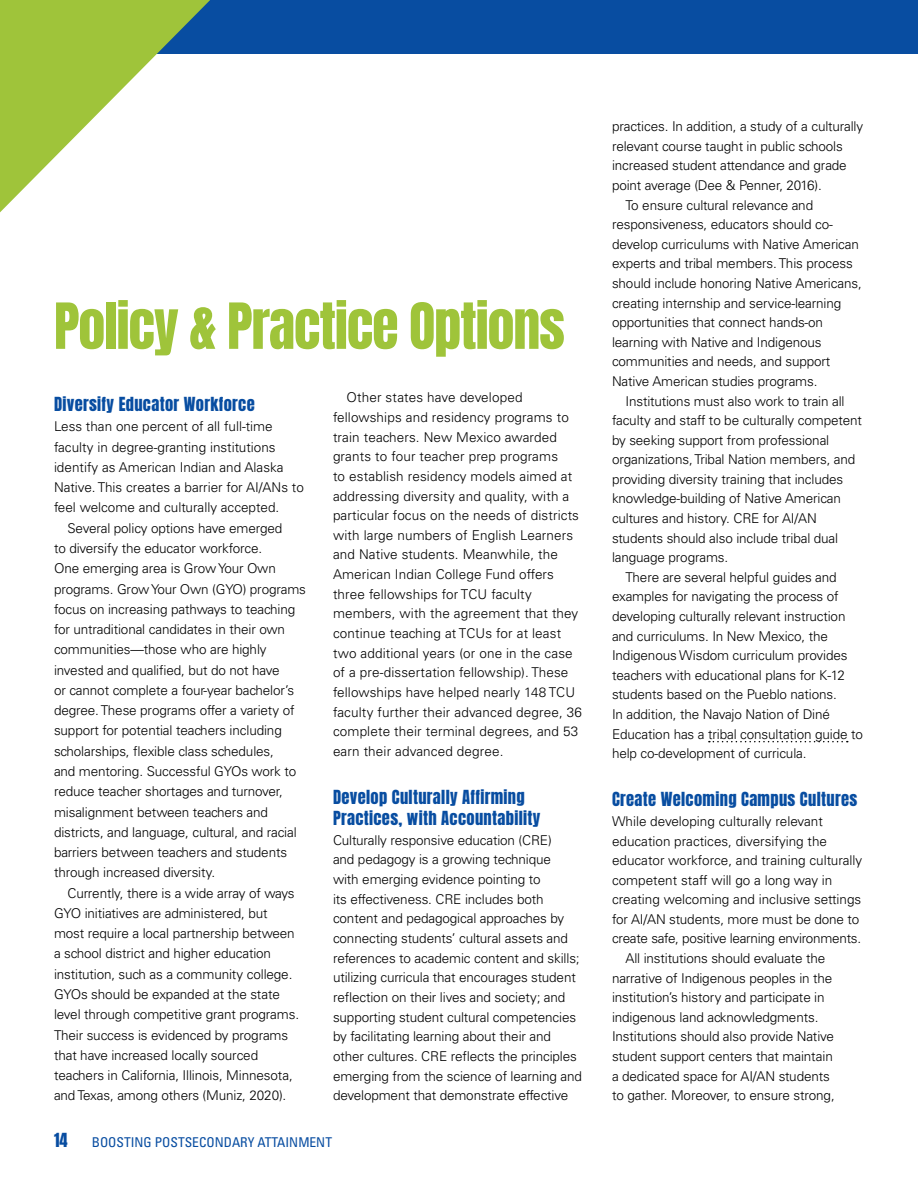
<style>
.page{position:relative;width:918px;height:1188px;background:#fff}
.page>*{position:absolute;margin:0;border:0;box-sizing:border-box;transform-origin:0 0}
.t1{font:54px "Anton";letter-spacing:-.02em;color:#9fc43a}
.t2{font:16.5px/21.1px "Anton";letter-spacing:.02em;color:#084da1}
.t3{font:300 13.5px/19.6px "Univers LT Std";letter-spacing:-.01em;color:#000}
.t4{font:300 13.5px/19.6px "Univers LT Std";letter-spacing:.01em;color:#000}
.t5{font:condensed 13.5px "Univers LT Std";color:#084da1}
</style>
<div class="page">
<div style="left:0;top:0;width:918px;height:54px;background:#084da1"></div>
<svg style="left:709px;top:741px;width:139px;height:1px"></svg>
<svg style="left:0;top:0;width:210px;height:212px;fill:#9fc43a"></svg>
<h1 class="t1" style="left:54px;top:299px;width:512px">Policy &amp; Practice Options</h1>
<p class="t2" style="left:54px;top:395px;width:202px">Diversify Educator Workforce</p>
<p class="t3" style="left:54px;top:417px;width:220px">Less than one percent of all full-time</p>
<p class="t3" style="left:54px;top:437px;width:223px">faculty in degree-granting institutions</p>
<p class="t3" style="left:54px;top:457px;width:231px">identify as American Indian and Alaska</p>
<p class="t3" style="left:54px;top:478px;width:251px">Native. This creates a barrier for AI/ANs to</p>
<p class="t3" style="left:54px;top:498px;width:227px">feel welcome and culturally accepted.</p>
<p class="t3" style="left:68px;top:518px;width:216px">Several policy options have emerged</p>
<p class="t3" style="left:54px;top:538px;width:210px">to diversify the educator workforce.</p>
<p class="t3" style="left:54px;top:559px;width:223px">One emerging area is Grow Your Own</p>
<p class="t3" style="left:54px;top:579px;width:254px">programs. Grow Your Own (GYO) programs</p>
<p class="t3" style="left:54px;top:599px;width:243px">focus on increasing pathways to teaching</p>
<p class="t3" style="left:54px;top:620px;width:233px">for untraditional candidates in their own</p>
<p class="t3" style="left:54px;top:640px;width:214px">communities—those who are highly</p>
<p class="t3" style="left:54px;top:660px;width:227px">invested and qualified, but do not have</p>
<p class="t3" style="left:54px;top:680px;width:242px">or cannot complete a four-year bachelor’s</p>
<p class="t3" style="left:54px;top:701px;width:242px">degree. These programs offer a variety of</p>
<p class="t3" style="left:54px;top:721px;width:229px">support for potential teachers including</p>
<p class="t3" style="left:54px;top:741px;width:221px">scholarships, flexible class schedules,</p>
<p class="t3" style="left:54px;top:761px;width:244px">and mentoring. Successful GYOs work to</p>
<p class="t3" style="left:54px;top:782px;width:231px">reduce teacher shortages and turnover,</p>
<p class="t3" style="left:54px;top:802px;width:216px">misalignment between teachers and</p>
<p class="t3" style="left:54px;top:822px;width:244px">districts, and language, cultural, and racial</p>
<p class="t3" style="left:54px;top:843px;width:235px">barriers between teachers and students</p>
<p class="t3" style="left:54px;top:863px;width:163px">through increased diversity.</p>
<p class="t3" style="left:68px;top:883px;width:229px">Currently, there is a wide array of ways</p>
<p class="t3" style="left:54px;top:903px;width:215px">GYO initiatives are administered, but</p>
<p class="t3" style="left:54px;top:924px;width:242px">most require a local partnership between</p>
<p class="t3" style="left:54px;top:944px;width:219px">a school district and higher education</p>
<p class="t3" style="left:54px;top:964px;width:240px">institution, such as a community college.</p>
<p class="t3" style="left:54px;top:984px;width:228px">GYOs should be expanded at the state</p>
<p class="t3" style="left:54px;top:1005px;width:247px">level through competitive grant programs.</p>
<p class="t3" style="left:54px;top:1025px;width:236px">Their success is evidenced by programs</p>
<p class="t3" style="left:54px;top:1045px;width:206px">that have increased locally sourced</p>
<p class="t3" style="left:54px;top:1066px;width:240px">teachers in California, Illinois, Minnesota,</p>
<p class="t3" style="left:54px;top:1086px;width:234px">and Texas, among others (Muniz, 2020).</p>
<p class="t4" style="left:333px;top:388px;width:250px;text-indent:14px">Other states have developed fellowships and residency programs to train teachers. New Mexico awarded grants to four teacher prep programs<br>to establish residency models aimed at addressing diversity and quality, with a particular focus on the needs of districts with large numbers of English Learners and Native students. Meanwhile, the American Indian College Fund offers three fellowships for TCU faculty members, with the agreement that they continue teaching at TCUs for at least two additional years (or one in the case of a pre-dissertation fellowship). These fellowships have helped nearly 148 TCU faculty further their advanced degree, 36 complete their terminal degrees, and 53 earn their advanced degree.</p>
<p class="t2" style="left:333px;top:788px;width:209px">Develop Culturally Affirming<br>Practices, with Accountability</p>
<p class="t3" style="left:333px;top:830px;width:250px">Culturally responsive education (CRE)<br>and pedagogy is a growing technique<br>with emerging evidence pointing to<br>its effectiveness. CRE includes both content and pedagogical approaches by connecting students’ cultural assets and references to academic content and skills; utilizing curricula that encourages student reflection on their lives and society; and supporting student cultural competencies by facilitating learning about their and other cultures. CRE reflects the principles emerging from the science of learning and development that demonstrate effective</p>
<p class="t2" style="left:54px;top:1130px;width:15px">14</p>
<p class="t5" style="left:92px;top:1133px;width:242px">BOOSTING POSTSECONDARY ATTAINMENT</p>
<p class="t3" style="left:612px;top:117px;width:253px">practices. In addition, a study of a culturally</p>
<p class="t3" style="left:612px;top:136px;width:232px">relevant course taught in public schools</p>
<p class="t3" style="left:612px;top:156px;width:236px">increased student attendance and grade</p>
<p class="t3" style="left:612px;top:175px;width:211px">point average (Dee &amp; Penner, 2016).</p>
<p class="t3" style="left:626px;top:195px;width:189px">To ensure cultural relevance and</p>
<p class="t3" style="left:612px;top:215px;width:222px">responsiveness, educators should co-</p>
<p class="t3" style="left:612px;top:234px;width:248px">develop curriculums with Native American</p>
<p class="t3" style="left:612px;top:254px;width:242px">experts and tribal members. This process</p>
<p class="t3" style="left:612px;top:273px;width:251px">should include honoring Native Americans,</p>
<p class="t3" style="left:612px;top:293px;width:231px">creating internship and service-learning</p>
<p class="t3" style="left:612px;top:313px;width:213px">opportunities that connect hands-on</p>
<p class="t3" style="left:612px;top:332px;width:211px">learning with Native and Indigenous</p>
<p class="t3" style="left:612px;top:352px;width:220px">communities and needs, and support</p>
<p class="t3" style="left:612px;top:371px;width:207px">Native American studies programs.</p>
<p class="t3" style="left:626px;top:391px;width:221px">Institutions must also work to train all</p>
<p class="t3" style="left:612px;top:411px;width:252px">faculty and staff to be culturally competent</p>
<p class="t3" style="left:612px;top:430px;width:219px">by seeking support from professional</p>
<p class="t3" style="left:612px;top:450px;width:245px">organizations, Tribal Nation members, and</p>
<p class="t3" style="left:612px;top:469px;width:233px">providing diversity training that includes</p>
<p class="t3" style="left:612px;top:489px;width:231px">knowledge-building of Native American</p>
<p class="t3" style="left:612px;top:508px;width:206px">cultures and history. CRE for AI/AN</p>
<p class="t3" style="left:612px;top:528px;width:228px">students should also include tribal dual</p>
<p class="t3" style="left:612px;top:548px;width:118px">language programs.</p>
<p class="t3" style="left:626px;top:567px;width:213px">There are several helpful guides and</p>
<p class="t3" style="left:612px;top:587px;width:228px">examples for navigating the process of</p>
<p class="t3" style="left:612px;top:606px;width:235px">developing culturally relevant instruction</p>
<p class="t3" style="left:612px;top:626px;width:218px">and curriculums. In New Mexico, the</p>
<p class="t3" style="left:612px;top:646px;width:237px">Indigenous Wisdom curriculum provides</p>
<p class="t3" style="left:612px;top:665px;width:235px">teachers with educational plans for K-12</p>
<p class="t3" style="left:612px;top:685px;width:226px">students based on the Pueblo nations.</p>
<p class="t3" style="left:612px;top:704px;width:220px">In addition, the Navajo Nation of Diné</p>
<p class="t3" style="left:612px;top:724px;width:253px">Education has a tribal consultation guide to</p>
<p class="t3" style="left:612px;top:744px;width:196px">help co-development of curricula.</p>
<p class="t2" style="left:612px;top:790px;width:247px">Create Welcoming Campus Cultures</p>
<p class="t3" style="left:612px;top:811px;width:212px">While developing culturally relevant</p>
<p class="t3" style="left:612px;top:831px;width:217px">education practices, diversifying the</p>
<p class="t3" style="left:612px;top:851px;width:252px">educator workforce, and training culturally</p>
<p class="t3" style="left:612px;top:870px;width:222px">competent staff will go a long way in</p>
<p class="t3" style="left:612px;top:890px;width:251px">creating welcoming and inclusive settings</p>
<p class="t3" style="left:612px;top:909px;width:249px">for AI/AN students, more must be done to</p>
<p class="t3" style="left:612px;top:929px;width:251px">create safe, positive learning environments.</p>
<p class="t3" style="left:626px;top:948px;width:201px">All institutions should evaluate the</p>
<p class="t3" style="left:612px;top:968px;width:222px">narrative of Indigenous peoples in the</p>
<p class="t3" style="left:612px;top:988px;width:214px">institution’s history and participate in</p>
<p class="t3" style="left:612px;top:1007px;width:208px">indigenous land acknowledgments.</p>
<p class="t3" style="left:612px;top:1027px;width:224px">Institutions should also provide Native</p>
<p class="t3" style="left:612px;top:1046px;width:222px">student support centers that maintain</p>
<p class="t3" style="left:612px;top:1066px;width:219px">a dedicated space for AI/AN students</p>
<p class="t3" style="left:612px;top:1086px;width:225px">to gather. Moreover, to ensure strong,</p>
</div>
